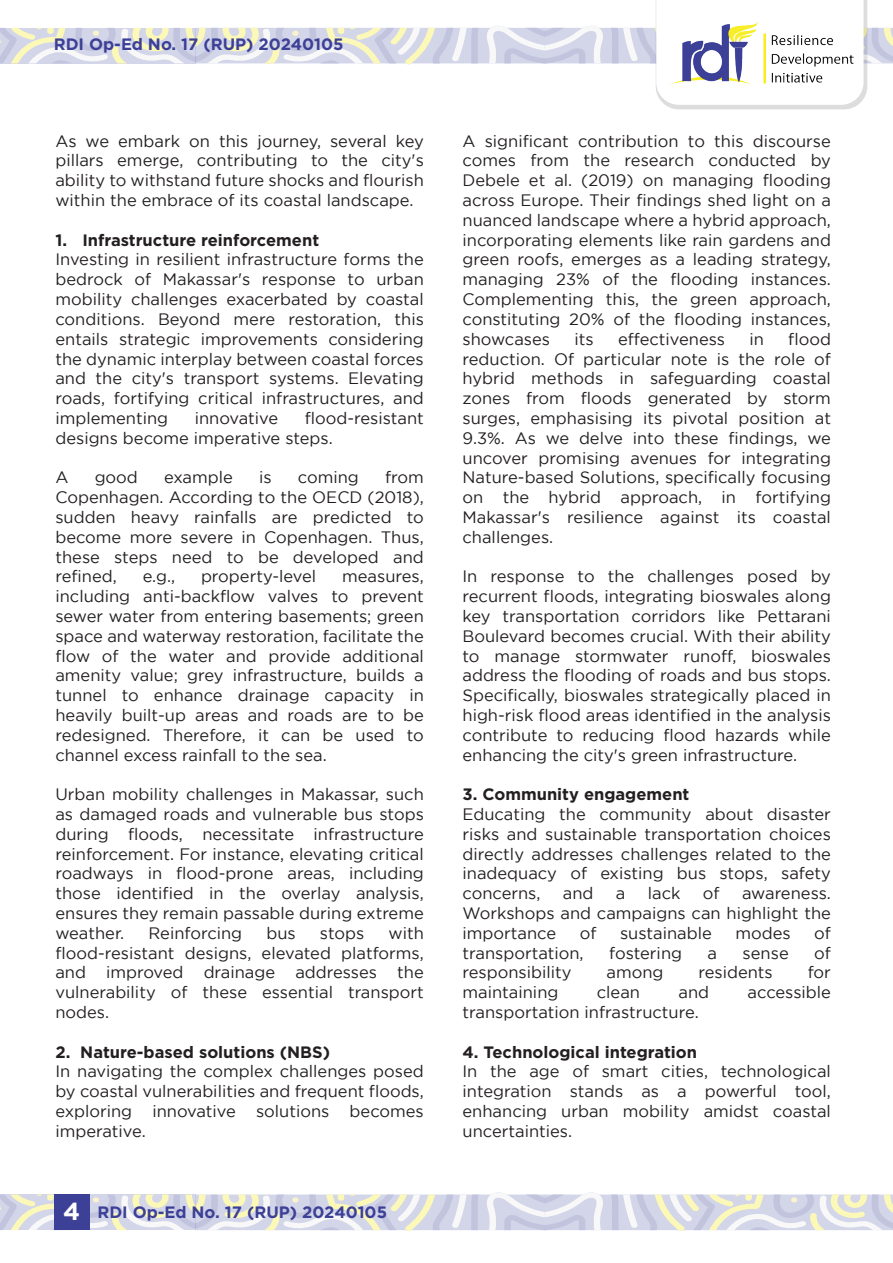
<style>
.page{position:relative;width:893px;height:1263px;background:#fff}
.page>*{position:absolute;margin:0;border:0;box-sizing:border-box;transform-origin:0 0}
.t1{font:700 24.6px "Gotham";color:#fff}
.t2{font:16.5px/19.8px "Gotham";color:#231f20;text-align:justify}
.t3{font:700 16.5px "Gotham";color:#231f20}
.t4{font:700 16.5px "Gotham";color:#3c4096}
</style>
<div class="page">
<svg style="left:0;top:1192px;width:893px;height:39px"></svg>
<svg style="left:0;top:0;width:893px;height:109px"></svg>
<img style="left:670px;top:22px;width:183px;height:63px">
<div style="left:54px;top:1194px;width:36px;height:36px;background:#3c4096"></div>
<p class="t4" style="left:54px;top:35px;width:291px">RDI Op-Ed No. 17 (RUP) 20240105</p>
<p class="t2" style="left:55px;top:131px;width:370px">As we embark on this journey, several key pillars emerge, contributing to the city's ability to withstand future shocks and flourish within the embrace of its coastal landscape.</p>
<p class="t3" style="left:55px;top:230px;width:265px">1. Infrastructure reinforcement</p>
<p class="t2" style="left:55px;top:249px;width:370px">Investing in resilient infrastructure forms the bedrock of Makassar's response to urban mobility challenges exacerbated by coastal conditions. Beyond mere restoration, this entails strategic improvements considering the dynamic interplay between coastal forces and the city's transport systems. Elevating roads, fortifying critical infrastructures, and implementing</p>
<p class="t2" style="left:55px;top:408px;width:370px;text-indent:249px">flood-resistant designs become imperative steps.</p>
<p class="t2" style="left:55px;top:467px;width:15px">A</p>
<p class="t2" style="left:95px;top:467px;width:45px">good</p>
<p class="t2" style="left:164px;top:467px;width:70px">example</p>
<p class="t2" style="left:259px;top:467px;width:14px">is</p>
<p class="t2" style="left:298px;top:467px;width:62px">coming</p>
<p class="t2" style="left:195px;top:408px;width:85px">innovative</p>
<p class="t2" style="left:55px;top:467px;width:370px;text-indent:330px">from Copenhagen. According to the OECD (2018), sudden heavy rainfalls are predicted to become more severe in Copenhagen. Thus, these steps need to be developed and refined,</p>
<p class="t2" style="left:143px;top:566px;width:34px">e.g.,</p>
<p class="t2" style="left:201px;top:566px;width:117px">property-level</p>
<p class="t2" style="left:55px;top:566px;width:370px;text-indent:287px">measures, including anti-backflow valves to prevent sewer water from entering basements; green space and waterway restoration, facilitate the flow of the water and provide additional amenity value; grey infrastructure, builds a tunnel to enhance drainage capacity in heavily built-up areas and roads are to be redesigned. Therefore, it can be used to channel excess rainfall to the sea.</p>
<p class="t2" style="left:55px;top:784px;width:370px">Urban mobility challenges in Makassar, such as damaged roads and vulnerable bus stops during floods, necessitate infrastructure reinforcement. For instance, elevating critical roadways in flood-prone areas, including those identified in the overlay analysis, ensures they remain passable during extreme weather.</p>
<p class="t2" style="left:148px;top:923px;width:95px">Reinforcing</p>
<p class="t2" style="left:266px;top:923px;width:31px">bus</p>
<p class="t2" style="left:320px;top:923px;width:46px">stops</p>
<p class="t2" style="left:55px;top:923px;width:370px;text-indent:333px">with flood-resistant designs, elevated platforms, and improved drainage addresses the vulnerability of these essential transport nodes.</p>
<p class="t3" style="left:55px;top:1042px;width:276px">2. Nature-based solutions (NBS)</p>
<p class="t2" style="left:55px;top:1061px;width:370px">In navigating the complex challenges posed by coastal vulnerabilities and frequent floods, exploring innovative solutions becomes imperative.</p>
<h1 class="t1" style="left:63px;top:1197px;width:18px">4</h1>
<p class="t4" style="left:97px;top:1203px;width:291px">RDI Op-Ed No. 17 (RUP) 20240105</p>
<p class="t2" style="left:462px;top:131px;width:370px">A significant contribution to this discourse comes from the research conducted by Debele et al. (2019) on managing flooding across Europe. Their findings shed light on a nuanced landscape where a hybrid approach, incorporating elements like rain gardens and green roofs, emerges as a leading strategy, managing 23% of the flooding instances.<br>Complementing this, the green approach, constituting 20% of the flooding instances, showcases</p>
<p class="t2" style="left:462px;top:329px;width:370px;text-indent:326px">flood reduction. Of particular note is the role of hybrid methods in safeguarding coastal zones from floods generated by storm surges, emphasising its pivotal position at 9.3%. As we delve into these findings, we uncover promising avenues for integrating Nature-based Solutions, specifically focusing on the hybrid approach, in fortifying Makassar's resilience against its coastal challenges.</p>
<p class="t2" style="left:462px;top:566px;width:370px">In response to the challenges posed by recurrent floods, integrating bioswales along key transportation corridors like Pettarani Boulevard becomes crucial. With their ability to manage stormwater runoff, bioswales address the flooding of roads and bus stops.<br>Specifically, bioswales strategically placed in high-risk flood areas identified in the analysis contribute to reducing flood hazards while enhancing the city's green infrastructure.</p>
<p class="t3" style="left:462px;top:785px;width:228px">3. Community engagement</p>
<p class="t2" style="left:462px;top:804px;width:370px">Educating the community about disaster risks and sustainable transportation choices directly addresses challenges related to the inadequacy of existing bus stops, safety concerns,</p>
<p class="t2" style="left:574px;top:329px;width:21px">its</p>
<p class="t2" style="left:618px;top:329px;width:109px">effectiveness</p>
<p class="t2" style="left:749px;top:329px;width:16px">in</p>
<p class="t2" style="left:563px;top:883px;width:32px">and</p>
<p class="t2" style="left:616px;top:883px;width:11px">a</p>
<p class="t2" style="left:648px;top:883px;width:34px">lack</p>
<p class="t2" style="left:703px;top:883px;width:18px">of</p>
<p class="t2" style="left:462px;top:883px;width:370px;text-indent:279px">awareness.<br>Workshops and campaigns can highlight the importance</p>
<p class="t2" style="left:580px;top:923px;width:18px">of</p>
<p class="t2" style="left:620px;top:923px;width:93px">sustainable</p>
<p class="t2" style="left:735px;top:923px;width:57px">modes</p>
<p class="t2" style="left:814px;top:923px;width:18px">of</p>
<p class="t2" style="left:462px;top:942px;width:123px">transportation,</p>
<p class="t2" style="left:609px;top:942px;width:74px">fostering</p>
<p class="t2" style="left:708px;top:942px;width:11px">a</p>
<p class="t2" style="left:743px;top:942px;width:48px">sense</p>
<p class="t2" style="left:814px;top:942px;width:18px">of</p>
<p class="t2" style="left:462px;top:962px;width:111px">responsibility</p>
<p class="t2" style="left:606px;top:962px;width:59px">among</p>
<p class="t2" style="left:698px;top:962px;width:76px">residents</p>
<p class="t2" style="left:808px;top:962px;width:25px">for</p>
<p class="t2" style="left:462px;top:982px;width:97px">maintaining</p>
<p class="t2" style="left:597px;top:982px;width:45px">clean</p>
<p class="t2" style="left:678px;top:982px;width:32px">and</p>
<p class="t2" style="left:748px;top:982px;width:85px">accessible</p>
<p class="t2" style="left:462px;top:1002px;width:238px">transportation infrastructure.</p>
<p class="t3" style="left:462px;top:1042px;width:236px">4. Technological integration</p>
<p class="t2" style="left:462px;top:1061px;width:370px">In the age of smart cities, technological integration stands as a powerful tool, enhancing urban mobility amidst coastal uncertainties.</p>
</div>
